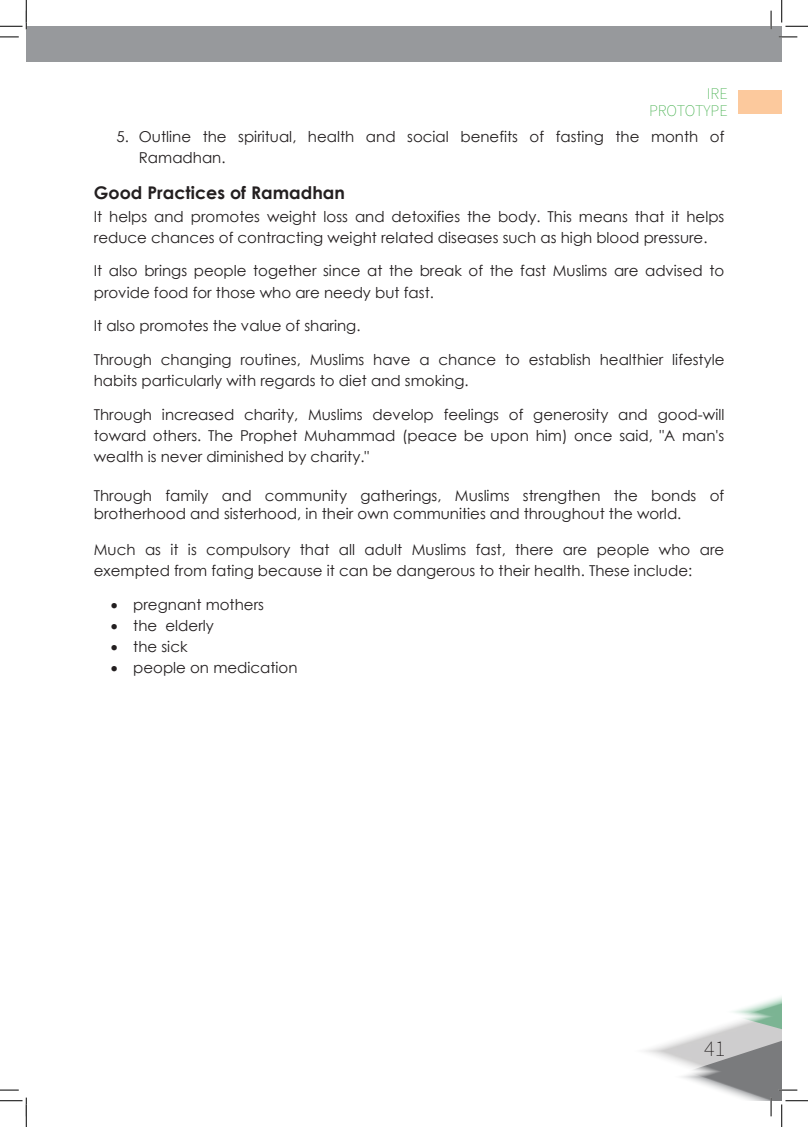
<style>
.page{position:relative;width:808px;height:1127px;background:#fff}
.page>*{position:absolute;margin:0;border:0;box-sizing:border-box;transform-origin:0 0}
.t1{font:200 22.5px "Source Sans Pro";color:#231f20}
.t2{font:700 17.5px "Century Gothic";color:#231f20}
.t3{font:200 16.25px/17.5px "Source Sans Pro";color:#40ae49;text-align:right}
.t4{font:15px/21.1px "Century Gothic";color:#231f20}
</style>
<div class="page">
<div style="left:26px;top:26px;width:755px;height:36px;background:#97999c"></div>
<div style="left:737px;top:90px;width:44px;height:24px;background:#fcc99d"></div>
<svg style="left:0;top:36px;width:19px;height:2px"></svg>
<svg style="left:778px;top:36px;width:19px;height:2px"></svg>
<svg style="left:0;top:1089px;width:19px;height:1px"></svg>
<svg style="left:770px;top:11px;width:1px;height:18px"></svg>
<svg style="left:0;top:0;width:27px;height:29px"></svg>
<svg style="left:0;top:1097px;width:27px;height:29px"></svg>
<svg style="left:781px;top:0;width:26px;height:27px"></svg>
<svg style="left:645px;top:996px;width:162px;height:130px"></svg>
<p class="t3" style="left:648px;top:84px;width:80px">IRE<br>PROTOTYPE</p>
<p class="t4" style="left:139px;top:126px;width:586px;text-indent:-22px">5. Outline the spiritual, health and social benefits of fasting the month of<br>Ramadhan.</p>
<p class="t2" style="left:94px;top:180px;width:252px">Good Practices of Ramadhan</p>
<p class="t4" style="left:94px;top:205px;width:631px">It helps and promotes weight loss and detoxifies the body. This means that it helps reduce chances of contracting weight related diseases such as high blood pressure.</p>
<p class="t4" style="left:94px;top:260px;width:631px">It also brings people together since at the break of the fast Muslims are advised to provide food for those who are needy but fast.</p>
<p class="t4" style="left:94px;top:315px;width:268px">It also promotes the value of sharing.</p>
<p class="t4" style="left:94px;top:348px;width:632px">Through changing routines, Muslims have a chance to establish healthier lifestyle habits particularly with regards to diet and smoking.</p>
<p class="t4" style="left:94px;top:403px;width:632px;text-align:justify">Through increased charity, Muslims develop feelings of generosity and good-will toward others. The Prophet Muhammad (peace be upon him) once said, "A man's wealth is never diminished by charity."</p>
<p class="t4" style="left:94px;top:486px;width:631px;line-height:18.5px">Through family and community gatherings, Muslims strengthen the bonds of brotherhood and sisterhood, in their own communities and throughout the world.</p>
<p class="t4" style="left:94px;top:538px;width:631px">Much as it is compulsory that all adult Muslims fast, there are people who are exempted from fating because it can be dangerous to their health. These include:</p>
<p class="t4" style="left:111px;top:593px;width:155px">• pregnant mothers</p>
<p class="t4" style="left:111px;top:614px;width:105px">• the elderly</p>
<p class="t4" style="left:111px;top:636px;width:78px">• the sick</p>
<p class="t4" style="left:111px;top:657px;width:188px">• people on medication</p>
<h1 class="t1" style="left:704px;top:1034px;width:23px">41</h1>
</div>
